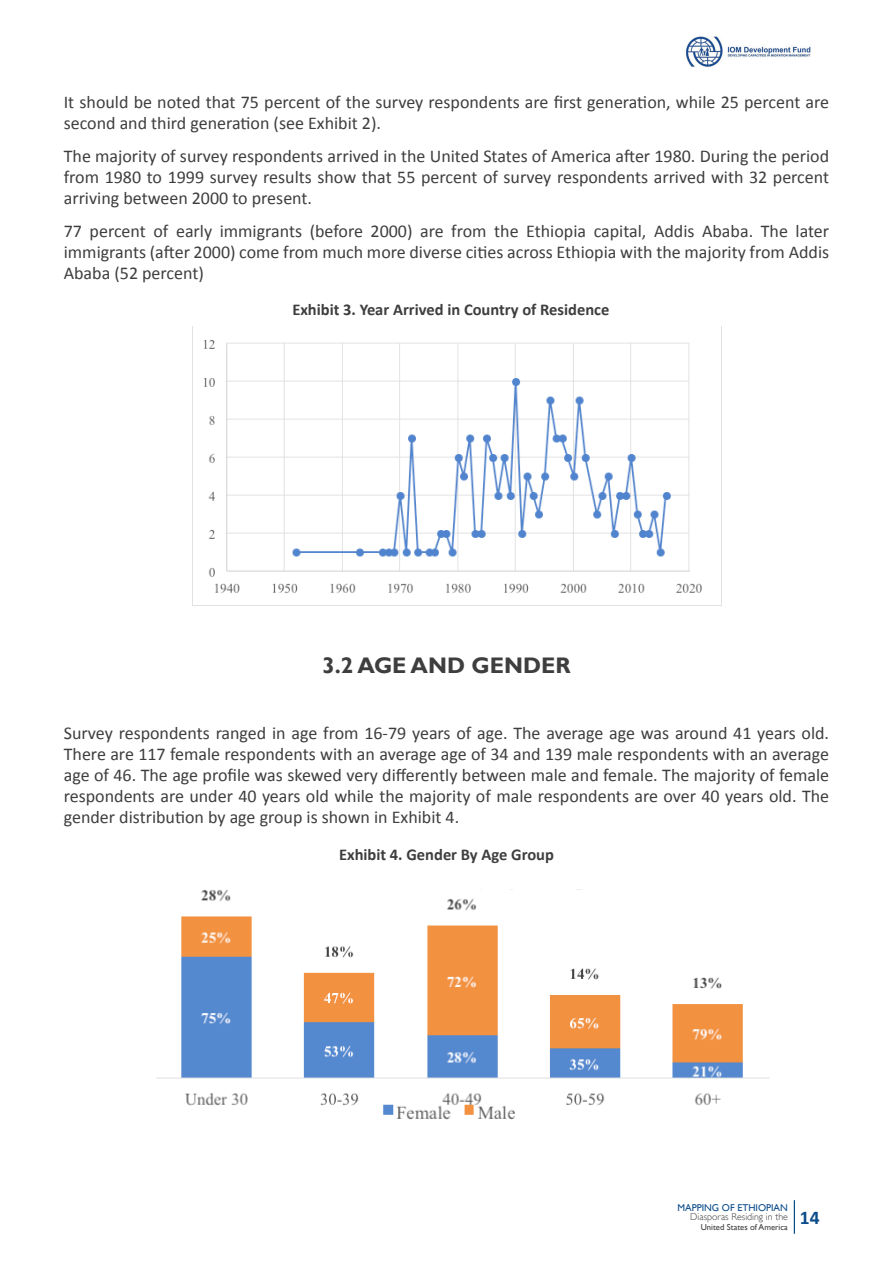
<style>
.page{position:relative;width:893px;height:1263px;background:#fff}
.page>*{position:absolute;margin:0;border:0;box-sizing:border-box;transform-origin:0 0}
.t1{font:700 22.5px "Gill Sans";color:#3e3e3f}
.t2{font:700 19.5px "Calibri";color:#0b4c8b}
.t3{font:18px/21px "Calibri";color:#3e3e3f;text-align:justify}
.t4{font:700 16.5px "Calibri";color:#3e3e3f}
.t5{font:300 9.9px "Gill Sans";color:#3e3e3f}
.t6{font:9.9px "Gill Sans";color:#0b4c8b}
.t7{font:8.7px "Gill Sans";color:#3e3e3f}
</style>
<div class="page">
<img style="left:686px;top:36px;width:125px;height:31px">
<hr style="left:794px;top:1200px;width:1px;height:34px;background:#0b4c8b">
<img style="left:192px;top:326px;width:530px;height:280px">
<img style="left:156px;top:889px;width:613px;height:231px">
<p class="t3" style="left:64px;top:90px;width:767px">It should be noted that 75 percent of the survey respondents are first generation, while 25 percent are second and third generation (see Exhibit 2).</p>
<p class="t3" style="left:64px;top:144px;width:767px">The majority of survey respondents arrived in the United States of America after 1980. During the period from 1980 to 1999 survey results show that 55 percent of survey respondents arrived with 32 percent arriving between 2000 to present.</p>
<p class="t3" style="left:64px;top:219px;width:767px">77 percent of early immigrants (before 2000) are from the Ethiopia capital, Addis Ababa. The later immigrants (after 2000) come from much more diverse cities across Ethiopia with the majority from Addis Ababa (52 percent)</p>
<p class="t4" style="left:292px;top:300px;width:319px">Exhibit 3. Year Arrived in Country of Residence</p>
<p class="t1" style="left:322px;top:652px;width:250px">3.2 AGE AND GENDER</p>
<p class="t3" style="left:64px;top:722px;width:767px">Survey respondents ranged in age from 16-79 years of age. The average age was around 41 years old.<br>There are 117 female respondents with an average age of 34 and 139 male respondents with an average age of 46. The age profile was skewed very differently between male and female. The majority of female respondents are under 40 years old while the majority of male respondents are over 40 years old. The gender distribution by age group is shown in Exhibit 4.</p>
<p class="t4" style="left:339px;top:844px;width:216px">Exhibit 4. Gender By Age Group</p>
<p class="t6" style="left:677px;top:1201px;width:112px">MAPPING OF ETHIOPIAN</p>
<p class="t5" style="left:690px;top:1211px;width:99px">Diasporas Residing in the</p>
<p class="t7" style="left:701px;top:1222px;width:89px">United States of America</p>
<p class="t2" style="left:800px;top:1206px;width:21px">14</p>
</div>
